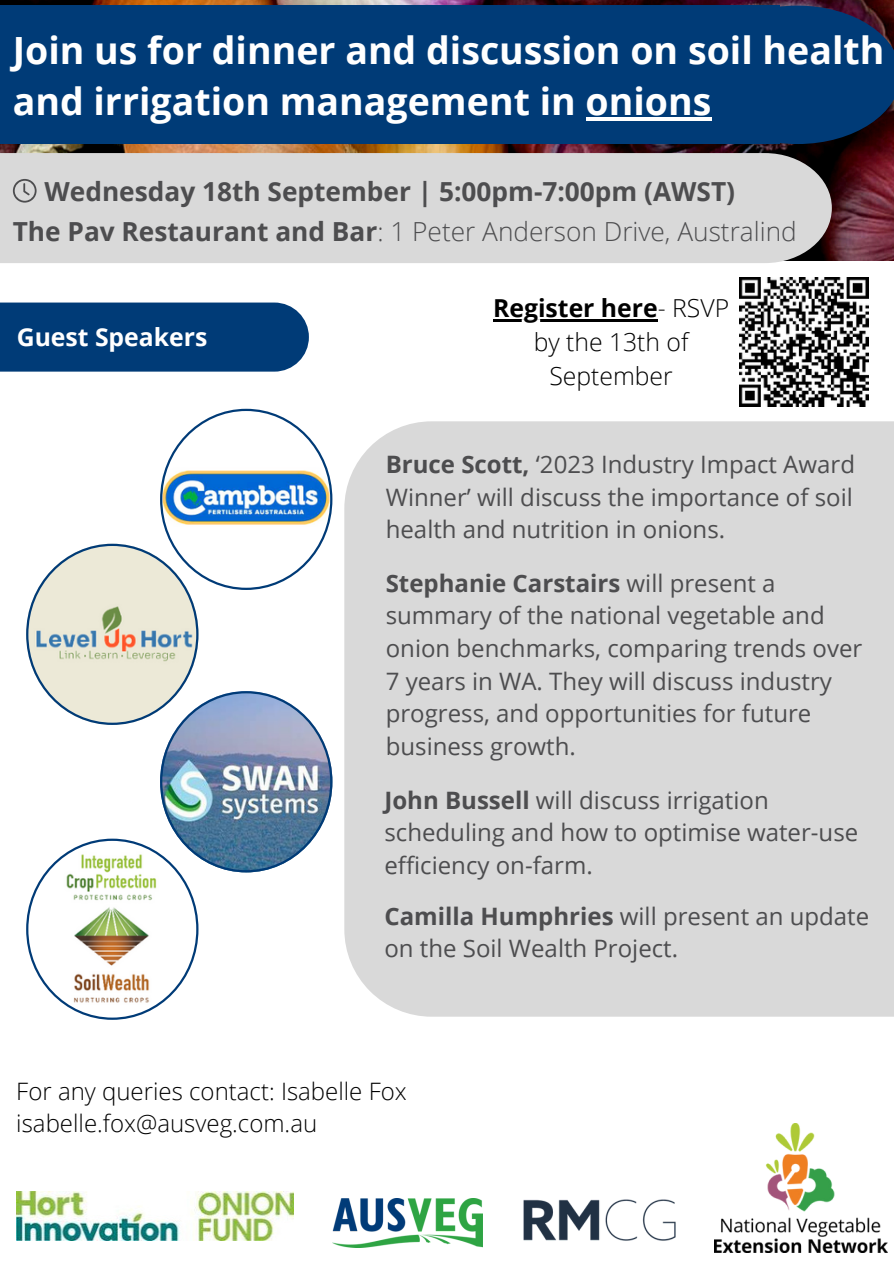
<style>
.page{position:relative;width:894px;height:1264px;background:#fff}
.page>*{position:absolute;margin:0;border:0;box-sizing:border-box;transform-origin:0 0}
.t1{font:700 37.5px/51.8px "Open Sans";color:#fff}
.t2{font:300 26.25px "Open Sans";color:#4d4d4f}
.t3{font:700 26.25px "Open Sans";color:#4d4d4f}
.t4{font:300 24.75px/33.8px "Open Sans";color:#000;text-align:center}
.t5{font:700 24.75px "Open Sans";color:#fff}
.t6{font:24px/32.7px "Open Sans";color:#4d4d4f}
.t7{font:300 24px "Open Sans";color:#000}
.s1{font-weight:700}
</style>
<div class="page">
<img style="left:0;top:0;width:893px;height:261px">
<svg style="left:0;top:302px;width:309px;height:69px"></svg>
<div style="left:12px;top:308px;width:265px;height:58px;background:#003b77"></div>
<img style="left:332px;top:1198px;width:151px;height:49px">
<img style="left:16px;top:1191px;width:277px;height:49px">
<img style="left:523px;top:1199px;width:153px;height:42px">
<div style="left:0;top:153px;width:831px;height:110px;background:#d9d9d9"></div>
<img style="left:739px;top:277px;width:129px;height:129px">
<hr style="left:493px;top:320px;width:164px;height:2px;background:#000">
<div style="left:0;top:6px;width:780px;height:138px;background:#003b77"></div>
<svg style="left:693px;top:6px;width:200px;height:138px"></svg>
<svg style="left:26px;top:409px;width:306px;height:610px"></svg>
<div style="left:344px;top:421px;width:549px;height:595px;background:#d9d9d9"></div>
<img style="left:714px;top:1123px;width:173px;height:129px">
<svg style="left:13px;top:179px;width:24px;height:23px"></svg>
<hr style="left:585px;top:118px;width:126px;height:3px;background:#fff">
<p class="t1" style="left:13px;top:23px;width:872px">Join us for dinner and discussion on soil health and irrigation management in onions</p>
<p class="t3" style="left:44px;top:173px;width:692px">Wednesday 18th September | 5:00pm-7:00pm (AWST)</p>
<p class="t2" style="left:13px;top:213px;width:785px"><span class="s1">The Pav Restaurant and Bar</span>: 1 Peter Anderson Drive, Australind</p>
<h1 class="t5" style="left:17px;top:320px;width:192px">Guest Speakers</h1>
<p class="t4" style="left:493px;top:291px;width:237px"><span class="s1">Register here</span>- RSVP by the 13th of<br>September</p>
<p class="t6" style="left:385px;top:447px;width:470px;text-align:justify"><span class="s1">Bruce Scott,</span> ‘2023 Industry Impact Award Winner’ will discuss the importance of soil health and nutrition in onions.</p>
<p class="t6" style="left:385px;top:566px;width:478px"><span class="s1">Stephanie Carstairs</span> will present a summary of the national vegetable and onion benchmarks, comparing trends over 7 years in WA. They will discuss industry progress, and opportunities for future business growth.</p>
<p class="t6" style="left:384px;top:782px;width:475px"><span class="s1">John Bussell</span> will discuss irrigation scheduling and how to optimise water-use efficiency on-farm.</p>
<p class="t6" style="left:384px;top:899px;width:486px"><span class="s1">Camilla Humphries</span> will present an update on the Soil Wealth Project.</p>
<p class="t7" style="left:16px;top:1073px;width:392px">For any queries contact: Isabelle Fox</p>
<p class="t7" style="left:16px;top:1106px;width:302px">isabelle.fox@ausveg.com.au</p>
</div>
